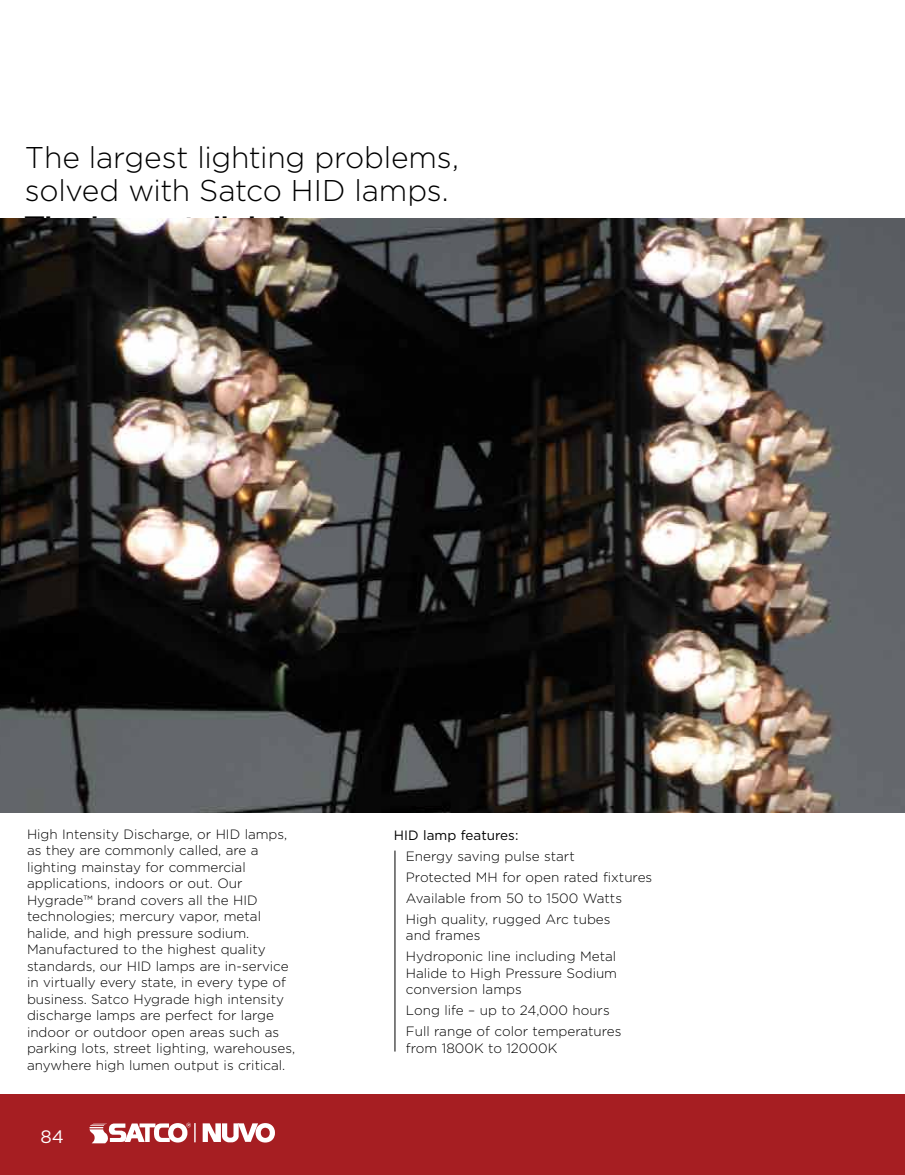
<style>
.page{position:relative;width:905px;height:1175px;background:#fff}
.page>*{position:absolute;margin:0;border:0;box-sizing:border-box;transform-origin:0 0}
.t1{font:300 30px/33px "Gotham";letter-spacing:-.01em;color:#000}
.t2{font:18px "Gotham";color:#fff}
.t3{font:300 13.5px/16.5px "Gotham";color:#000}
.t4{font:13.5px "Gotham";color:#000}
</style>
<div class="page">
<div style="left:0;top:1094px;width:904px;height:80px;background:#a61e22"></div>
<svg style="left:203px;top:1123px;width:72px;height:19px"></svg>
<svg style="left:89px;top:1122px;width:107px;height:21px"></svg>
<img style="left:0;top:218px;width:904px;height:594px">
<hr style="left:394px;top:850px;width:1px;height:201px;background:#000">
<h1 class="t1" style="left:25px;top:140px;width:435px">The largest lighting problems, solved with Satco HID lamps.</h1>
<p class="t3" style="left:27px;top:825px;width:270px">High Intensity Discharge, or HID lamps, as they are commonly called, are a lighting mainstay for commercial applications, indoors or out. Our Hygrade™ brand covers all the HID technologies; mercury vapor, metal halide, and high pressure sodium.<br>Manufactured to the highest quality standards, our HID lamps are in-service in virtually every state, in every type of business. Satco Hygrade high intensity discharge lamps are perfect for large indoor or outdoor open areas such as parking lots, street lighting, warehouses, anywhere high lumen output is critical.</p>
<h2 class="t2" style="left:41px;top:1125px;width:25px">84</h2>
<p class="t4" style="left:394px;top:826px;width:126px">HID lamp features:</p>
<p class="t3" style="left:406px;top:845px;width:248px;line-height:21px">Energy saving pulse start<br>Protected MH for open rated fixtures<br>Available from 50 to 1500 Watts<br>High quality, rugged Arc tubes</p>
<p class="t3" style="left:406px;top:924px;width:212px;line-height:21px">and frames<br>Hydroponic line including Metal</p>
<p class="t3" style="left:406px;top:964px;width:213px">Halide to High Pressure Sodium conversion lamps</p>
<p class="t3" style="left:406px;top:999px;width:217px;line-height:21px">Long life – up to 24,000 hours<br>Full range of color temperatures</p>
<p class="t3" style="left:406px;top:1039px;width:153px">from 1800K to 12000K</p>
</div>
